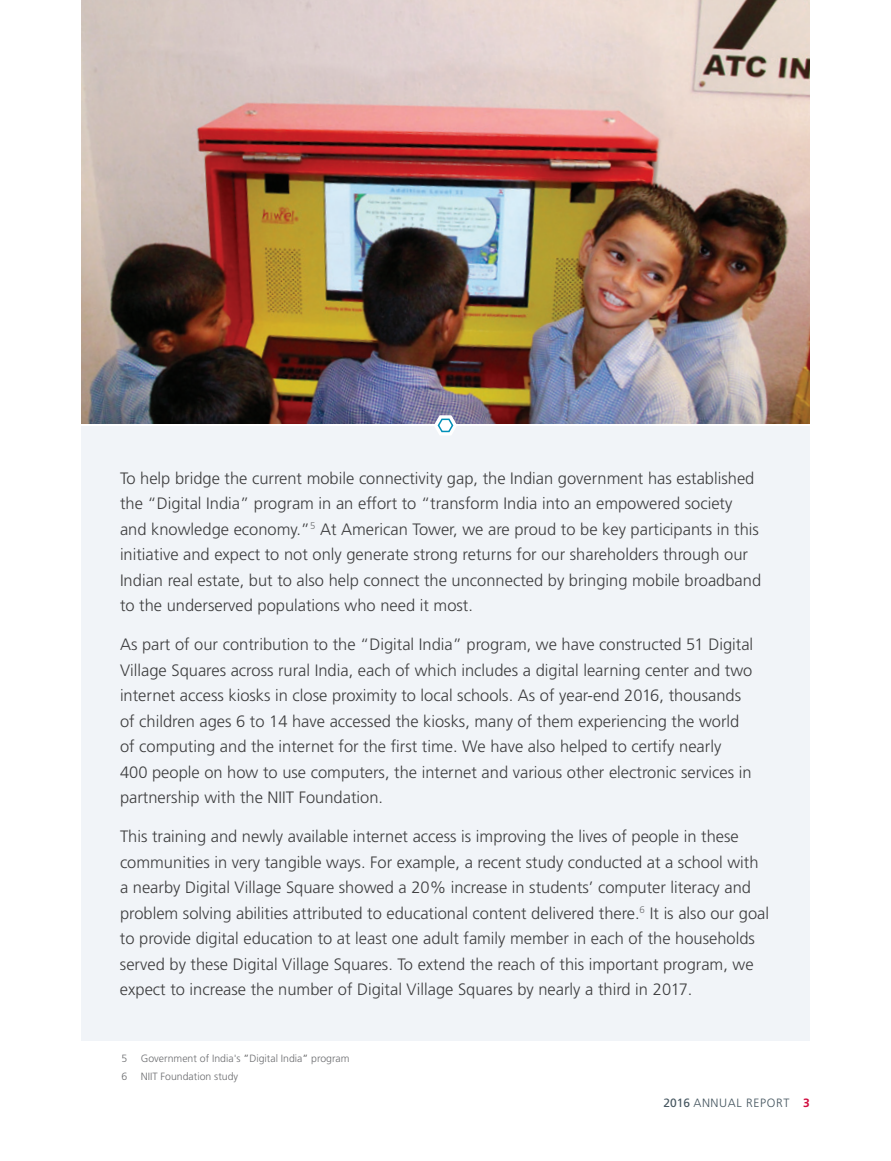
<style>
.page{position:relative;width:891px;height:1161px;background:#fff}
.page>*{position:absolute;margin:0;border:0;box-sizing:border-box;transform-origin:0 0}
.t1{font:300 16.5px/25.5px "Frutiger LT Std";color:#3e3e3f}
.t2{font:300 12px "Frutiger LT Std";letter-spacing:.05em;color:#45555f}
.t3{font:300 10.5px "Frutiger LT Std";color:#6c6d70}
.s1{color:#3e3e3f}
.s2{font-weight:400}
.s3{font-weight:700;color:#d10e40}
</style>
<div class="page">
<div style="left:81px;top:427px;width:729px;height:614px;background:#f1f4f8"></div>
<img style="left:81px;top:0;width:729px;height:424px">
<svg style="left:434px;top:415px;width:23px;height:20px"></svg>
<p class="t1" style="left:120px;top:466px;width:643px">To help bridge the current mobile connectivity gap, the Indian government has established the “Digital India” program in an effort to “transform India into an empowered society and knowledge economy.”<sup>5</sup> At American Tower, we are proud to be key participants in this initiative and expect to not only generate strong returns for our shareholders through our Indian real estate, but to also help connect the unconnected by bringing mobile broadband to the underserved populations who need it most.</p>
<p class="t1" style="left:120px;top:633px;width:635px">As part of our contribution to the “Digital India” program, we have constructed 51 Digital Village Squares across rural India, each of which includes a digital learning center and two internet access kiosks in close proximity to local schools. As of year-end 2016, thousands of children ages 6 to 14 have accessed the kiosks, many of them experiencing the world of computing and the internet for the first time. We have also helped to certify nearly<br>400 people on how to use computers, the internet and various other electronic services in partnership with the NIIT Foundation.</p>
<p class="t1" style="left:120px;top:825px;width:651px">This training and newly available internet access is improving the lives of people in these communities in very tangible ways. For example, a recent study conducted at a school with a nearby Digital Village Square showed a 20% increase in students’ computer literacy and problem solving abilities attributed to educational content delivered there.<sup>6</sup> It is also our goal to provide digital education to at least one adult family member in each of the households served by these Digital Village Squares. To extend the reach of this important program, we expect to increase the number of Digital Village Squares by nearly a third in 2017.</p>
<p class="t3" style="left:122px;top:1054px;width:7px">5</p>
<p class="t3" style="left:141px;top:1054px;width:210px">Government of India's <span class="s1">”</span>Digital India<span class="s1">”</span> program</p>
<p class="t3" style="left:122px;top:1072px;width:7px">6</p>
<p class="t3" style="left:141px;top:1072px;width:99px">NIIT Foundation study</p>
<p class="t2" style="left:663px;top:1098px;width:148px"><span class="s2">2016</span> ANNUAL REPORT <span class="s3">3</span></p>
</div>
